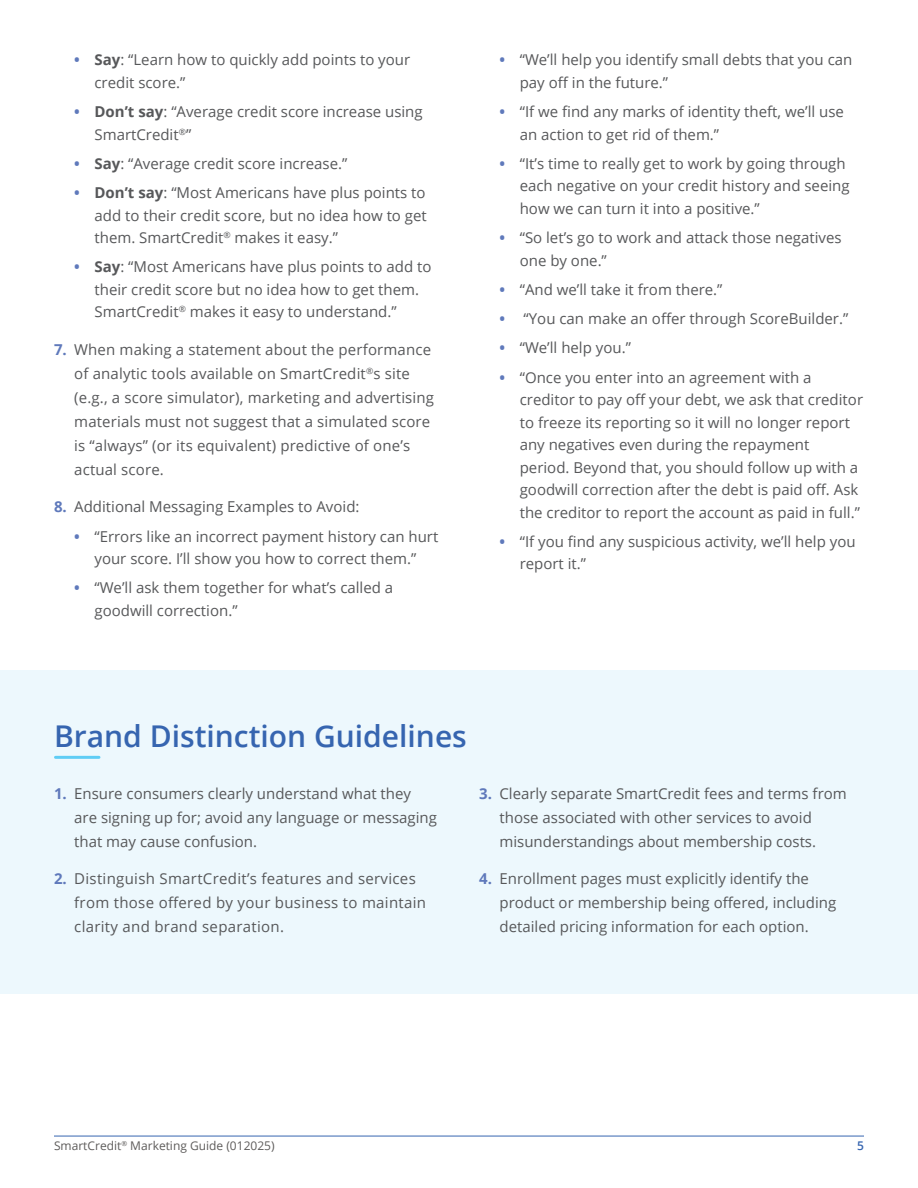
<style>
.page{position:relative;width:918px;height:1188px;background:#fff}
.page>*{position:absolute;margin:0;border:0;box-sizing:border-box;transform-origin:0 0}
.chapter_title_sub{font:600 30px "Open Sans";color:#3665b0}
.t1{font:15px/22.5px "Open Sans";color:#57585a}
.t2{font:15px/24px "Open Sans";letter-spacing:.02em;color:#57585a}
.t3{font:12px "Open Sans";color:#5e5c5b}
.t4{font:600 12px "Open Sans";color:#3665b0}
.s1{font-weight:700;color:#5f79bb}
.s2{font-weight:700}
</style>
<div class="page">
<hr style="left:54px;top:1136px;width:810px;height:1px;background:#3665b0">
<div style="left:0;top:670px;width:918px;height:324px;background:#edf8fd"></div>
<svg style="left:56px;top:756px;width:45px;height:3px"></svg>
<p class="t1" style="left:94px;top:48px;width:317px;text-indent:-20px"><span class="s1">•</span> <span class="s2">Say</span>: “Learn how to quickly add points to your credit score.”</p>
<p class="t1" style="left:94px;top:100px;width:330px;text-indent:-20px"><span class="s1">•</span> <span class="s2">Don’t say</span>: “Average credit score increase using<br>SmartCredit<sup>®</sup>”</p>
<p class="t1" style="left:74px;top:152px;width:275px"><span class="s1">•</span> <span class="s2">Say</span>: “Average credit score increase.”</p>
<p class="t1" style="left:94px;top:181px;width:334px;text-align:justify;text-indent:-20px"><span class="s1">•</span> <span class="s2">Don’t say</span>: “Most Americans have plus points to add to their credit score, but no idea how to get them. SmartCredit<sup>®</sup> makes it easy.”</p>
<p class="t1" style="left:94px;top:255px;width:338px;text-indent:-20px"><span class="s1">•</span> <span class="s2">Say</span>: “Most Americans have plus points to add to their credit score but no idea how to get them.<br>SmartCredit<sup>®</sup> makes it easy to understand.”</p>
<p class="t1" style="left:74px;top:337px;width:361px;line-height:24px;text-indent:-20px"><span class="s1">7.</span> When making a statement about the performance of analytic tools available on SmartCredit<sup>®</sup>s site (e.g., a score simulator), marketing and advertising materials must not suggest that a simulated score is “always” (or its equivalent) predictive of one’s actual score.</p>
<p class="t1" style="left:54px;top:495px;width:307px"><span class="s1">8.</span> Additional Messaging Examples to Avoid:</p>
<p class="t1" style="left:74px;top:525px;width:366px;text-align:center"><span class="s1">•</span> “Errors like an incorrect payment history can hurt your score. I’ll show you how to correct them.”</p>
<p class="t1" style="left:94px;top:576px;width:300px;text-indent:-20px"><span class="s1">•</span> “We’ll ask them together for what’s called a goodwill correction.”</p>
<p class="t1" style="left:520px;top:48px;width:334px;text-indent:-20px"><span class="s1">•</span> “We’ll help you identify small debts that you can pay off in the future.”</p>
<p class="t1" style="left:520px;top:100px;width:326px;text-indent:-20px"><span class="s1">•</span> “If we find any marks of identity theft, we’ll use an action to get rid of them.”</p>
<p class="t1" style="left:520px;top:152px;width:331px;text-indent:-20px"><span class="s1">•</span> “It’s time to really get to work by going through each negative on your credit history and seeing how we can turn it into a positive.”</p>
<p class="t1" style="left:520px;top:226px;width:323px;text-indent:-20px"><span class="s1">•</span> “So let’s go to work and attack those negatives one by one.”</p>
<p class="t1" style="left:500px;top:278px;width:225px"><span class="s1">•</span> “And we’ll take it from there.”</p>
<p class="t1" style="left:500px;top:307px;width:350px"><span class="s1">•</span> “You can make an offer through ScoreBuilder.”</p>
<p class="t1" style="left:500px;top:336px;width:133px"><span class="s1">•</span> “We’ll help you.”</p>
<p class="t1" style="left:520px;top:366px;width:345px;text-indent:-20px"><span class="s1">•</span> “Once you enter into an agreement with a creditor to pay off your debt, we ask that creditor to freeze its reporting so it will no longer report any negatives even during the repayment<br>period. Beyond that, you should follow up with a goodwill correction after the debt is paid off. Ask the creditor to report the account as paid in full.”</p>
<p class="t1" style="left:520px;top:530px;width:337px;text-indent:-20px"><span class="s1">•</span> “If you find any suspicious activity, we’ll help you report it.”</p>
<p class="chapter_title_sub" style="left:54px;top:715px;width:414px">Brand Distinction Guidelines</p>
<p class="t1" style="left:74px;top:781px;width:364px;line-height:24px;text-indent:-20px"><span class="s1">1.</span> Ensure consumers clearly understand what they are signing up for; avoid any language or messaging that may cause confusion.</p>
<p class="t2" style="left:74px;top:867px;width:353px;text-indent:-20px"><span class="s1">2.</span> Distinguish SmartCredit’s features and services from those offered by your business to maintain clarity and brand separation.</p>
<p class="t1" style="left:500px;top:781px;width:349px;line-height:24px;text-indent:-20px"><span class="s1">3.</span> Clearly separate SmartCredit fees and terms from those associated with other services to avoid misunderstandings about membership costs.</p>
<p class="t1" style="left:500px;top:867px;width:338px;line-height:24px;text-indent:-20px"><span class="s1">4.</span> Enrollment pages must explicitly identify the product or membership being offered, including detailed pricing information for each option.</p>
<p class="t3" style="left:54px;top:1137px;width:222px">SmartCredit<sup>®</sup> Marketing Guide (012025)</p>
<p class="t4" style="left:857px;top:1137px;width:8px">5</p>
</div>
